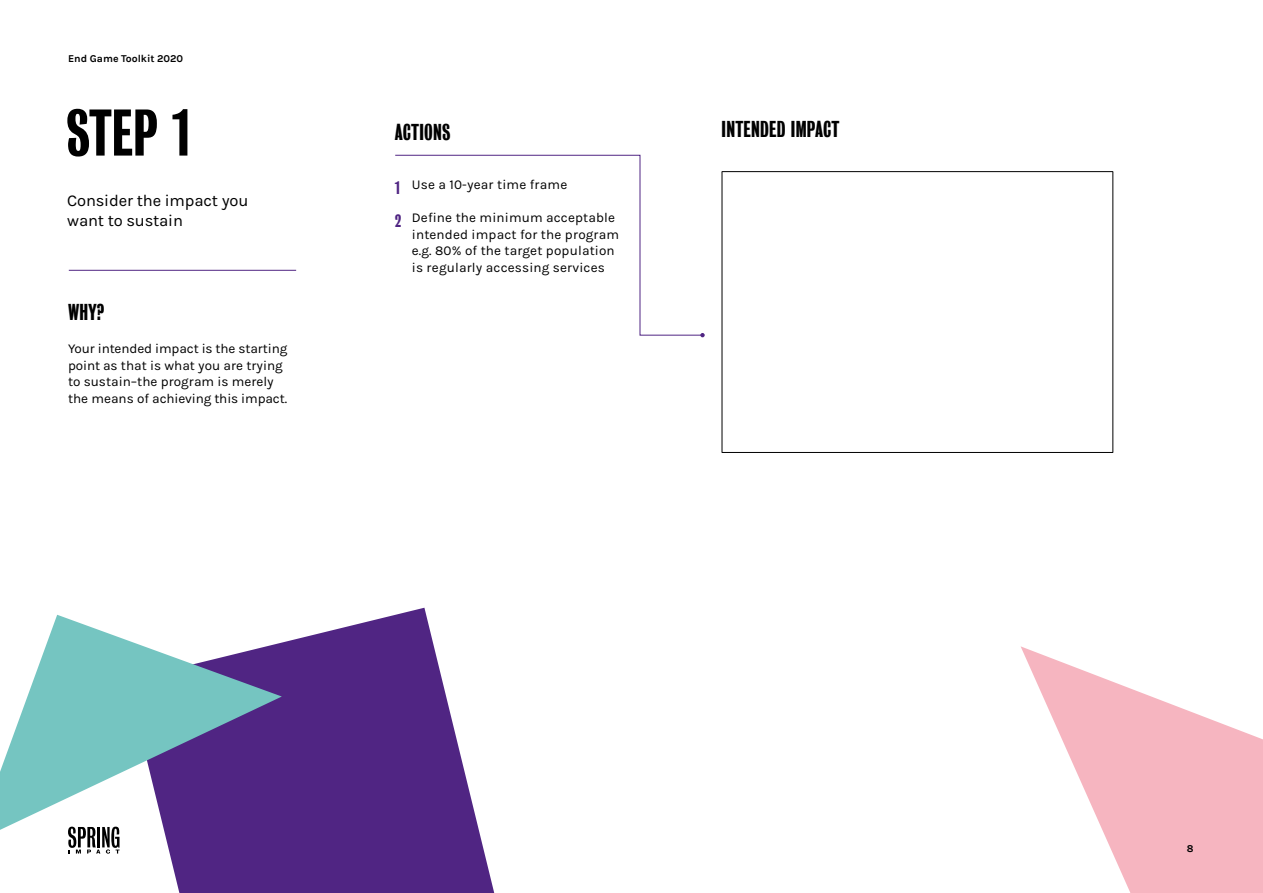
<style>
.page{position:relative;width:1263px;height:893px;background:#fff}
.page>*{position:absolute;margin:0;border:0;box-sizing:border-box;transform-origin:0 0}
.t1{font:60px "Bureau Grotesque One Five";color:#000}
.t2{font:21px "Bureau Grotesque One Five";letter-spacing:.01em;color:#000}
.t3{font:16.5px/19.5px "Karla";letter-spacing:-.01em;color:#000}
.t4{font:13.5px/16.5px "Karla";letter-spacing:.01em;color:#000}
.t5{font:700 10.5px "Karla";color:#000}
.s1{font-family:"Bureau Grotesque One Five";font-size:16.5px;color:#502583}
</style>
<div class="page">
<svg style="left:164px;top:608px;width:330px;height:285px;fill:#502583"></svg>
<svg style="left:1021px;top:646px;width:242px;height:247px;fill:#f6b5c0"></svg>
<svg style="left:0;top:615px;width:282px;height:215px;fill:#75c5c1"></svg>
<hr style="left:69px;top:270px;width:227px;height:1px;background:#502583">
<hr style="left:722px;top:171px;width:391px;height:1px;background:#000">
<hr style="left:722px;top:172px;width:1px;height:280px;background:#000">
<hr style="left:722px;top:452px;width:391px;height:1px;background:#000">
<hr style="left:1112px;top:172px;width:1px;height:280px;background:#000">
<svg style="left:395px;top:154px;width:305px;height:182px"></svg>
<svg style="left:700px;top:333px;width:5px;height:4px"></svg>
<svg style="left:68px;top:827px;width:52px;height:27px"></svg>
<p class="t5" style="left:68px;top:52px;width:117px">End Game Toolkit 2020</p>
<h1 class="t1" style="left:66px;top:99px;width:125px">STEP 1</h1>
<p class="t3" style="left:67px;top:191px;width:183px">Consider the impact you want to sustain</p>
<h2 class="t2" style="left:68px;top:301px;width:38px">WHY?</h2>
<p class="t4" style="left:68px;top:341px;width:221px">Your intended impact is the starting point as that is what you are trying to sustain–the program is merely the means of achieving this impact.</p>
<h2 class="t2" style="left:395px;top:120px;width:57px">ACTIONS</h2>
<p class="t4" style="left:395px;top:177px;width:174px"><span class="s1">1</span> Use a 10-year time frame</p>
<p class="t4" style="left:412px;top:210px;width:209px;text-indent:-17px"><span class="s1">2</span> Define the minimum acceptable intended impact for the program e.g. 80% of the target population is regularly accessing services</p>
<h2 class="t2" style="left:722px;top:118px;width:119px">INTENDED IMPACT</h2>
<p class="t5" style="left:1187px;top:843px;width:8px">8</p>
</div>
